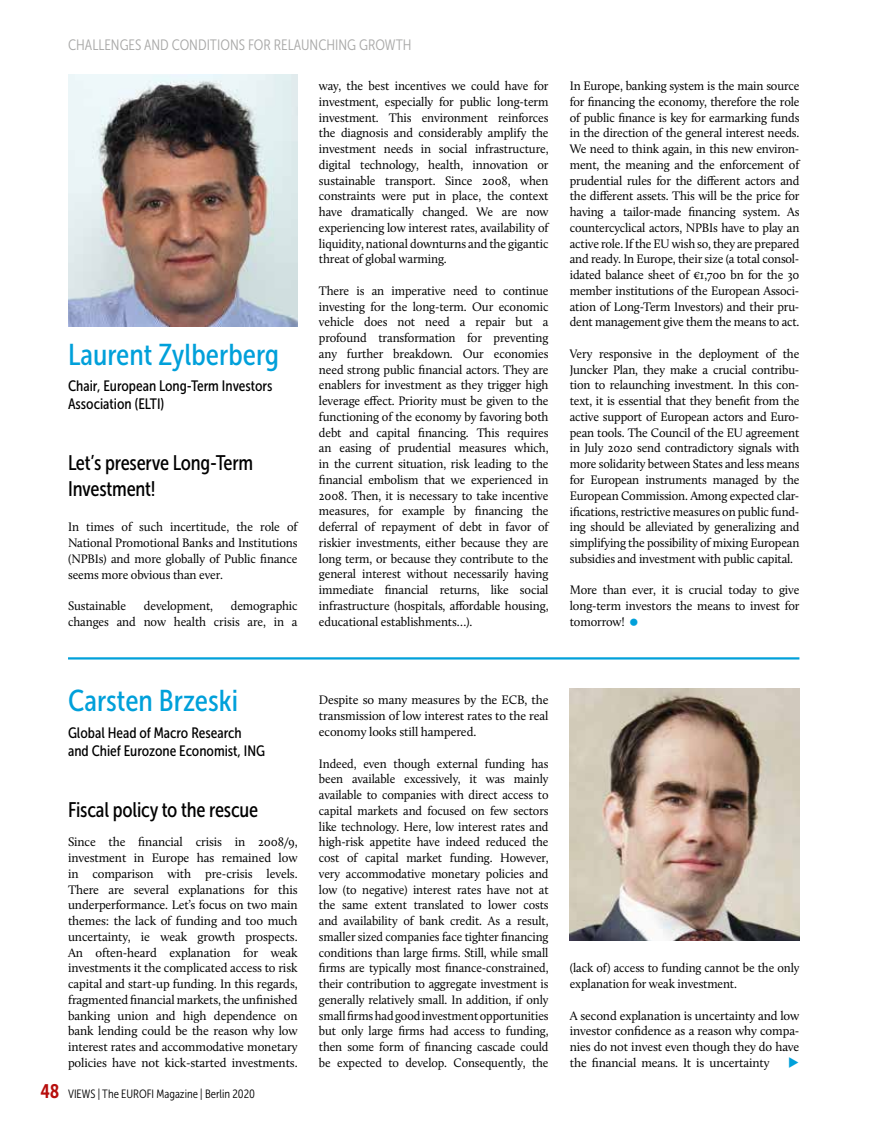
<style>
.page{position:relative;width:893px;height:1127px;background:#fff}
.page>*{position:absolute;margin:0;border:0;box-sizing:border-box;transform-origin:0 0}
.t1{font:30px "Museo Sans Cond 500";color:#00a0da}
.t2{font:21px/25.2px "Museo Sans Cond 500";letter-spacing:-.01em;color:#000}
.t3{font:15px/18px "Museo Sans Cond 500";color:#000}
.t4{font:15px "Museo Sans Cond 300";color:#a8a8a7}
.t5{font:12.75px/15.8px "Calluna";letter-spacing:-.01em;color:#000;text-align:justify}
.t6{font:12.75px/15.8px "Calluna";letter-spacing:-.01em;color:#000;text-align:justify;scale:.96 1}
.t7{font:12px "Museo Sans Cond 300";color:#000}
.s1{font-family:"Museo Sans Cond 700";font-size:19.5px;color:#b70e0c}
</style>
<div class="page">
<img style="left:68px;top:74px;width:230px;height:252px">
<hr style="left:68px;top:657px;width:731px;height:2px;background:#00a0da">
<img style="left:570px;top:689px;width:229px;height:252px">
<p class="t4" style="left:68px;top:37px;width:345px">CHALLENGES AND CONDITIONS FOR RELAUNCHING GROWTH</p>
<h1 class="t1" style="left:68px;top:338px;width:213px">Laurent Zylberberg</h1>
<p class="t3" style="left:68px;top:377px;width:206px">Chair, European Long-Term Investors<br>Association (ELTI)</p>
<h2 class="t2" style="left:68px;top:451px;width:187px">Let’s preserve Long-Term<br>Investment!</h2>
<p class="t5" style="left:68px;top:519px;width:231px">In times of such incertitude, the role of National Promotional Banks and Institutions (NPBIs) and more globally of Public finance seems more obvious than ever.</p>
<p class="t5" style="left:68px;top:598px;width:60px">Sustainable</p>
<p class="t5" style="left:144px;top:598px;width:71px">development,</p>
<p class="t5" style="left:68px;top:598px;width:231px;text-align:right">demographic<br>changes and now health crisis are, in a</p>
<p class="t5" style="left:319px;top:78px;width:231px">way, the best incentives we could have for investment, especially for public long-term investment. This environment reinforces the diagnosis and considerably amplify the investment needs in social infrastructure, digital technology, health, innovation or sustainable transport. Since 2008, when constraints were put in place, the context have dramatically changed. We are now experiencing low interest rates, availability of liquidity, national downturns and the gigantic threat of global warming.</p>
<p class="t5" style="left:319px;top:283px;width:231px">There is an imperative need to continue investing for the long-term. Our economic vehicle does not need a repair but a profound transformation for preventing any further breakdown. Our economies need strong public financial actors. They are enablers for investment as they trigger high leverage effect. Priority must be given to the functioning of the economy by favoring both debt and capital financing. This requires an easing of prudential measures which, in the current situation, risk leading to the financial embolism that we experienced in 2008. Then, it is necessary to take incentive measures, for example by financing the deferral of repayment of debt in favor of riskier investments, either because they are long term, or because they contribute to the general interest without necessarily having immediate financial returns, like social infrastructure (hospitals, affordable housing, educational establishments…).</p>
<p class="t5" style="left:570px;top:78px;width:231px">In Europe, banking system is the main source for financing the economy, therefore the role of public finance is key for earmarking funds in the direction of the general interest needs.<br>We need to think again, in this new environ&shy;ment, the meaning and the enforcement of prudential rules for the different actors and the different assets. This will be the price for having a tailor-made financing system. As countercyclical actors, NPBIs have to play an active role. If the EU wish so, they are prepared and ready. In Europe, their size (a total consol&shy;idated balance sheet of €1,700 bn for the 30 member institutions of the European Associ&shy;ation of Long-Term Investors) and their pru&shy;dent management give them the means to act.</p>
<p class="t5" style="left:570px;top:346px;width:231px">Very responsive in the deployment of the Juncker Plan, they make a crucial contribu&shy;tion to relaunching investment. In this con&shy;text, it is essential that they benefit from the active support of European actors and Euro&shy;pean tools. The Council of the EU agreement in July 2020 send contradictory signals with more solidarity between States and less means for European instruments managed by the European Commission. Among expected clar&shy;ifications, restrictive measures on public fund&shy;ing should be alleviated by generalizing and simplifying the possibility of mixing European subsidies and investment with public capital.</p>
<p class="t5" style="left:570px;top:582px;width:231px">More than ever, it is crucial today to give long-term investors the means to invest for tomorrow!</p>
<h1 class="t1" style="left:68px;top:684px;width:172px">Carsten Brzeski</h1>
<p class="t3" style="left:68px;top:724px;width:199px">Global Head of Macro Research and Chief Eurozone Economist, ING</p>
<h2 class="t2" style="left:68px;top:797px;width:192px">Fiscal policy to the rescue</h2>
<p class="t5" style="left:68px;top:834px;width:231px">Since the financial crisis in 2008/9, investment in Europe has remained low in comparison with pre-crisis levels.<br>There are several explanations for this underperformance. Let’s focus on two main themes: the lack of funding and too much uncertainty, ie weak growth prospects.<br>An often-heard explanation for weak investments it the complicated access to risk capital and start-up funding. In this regards, fragmented financial markets, the unfinished banking union and high dependence on bank lending could be the reason why low interest rates and accommodative monetary policies have not kick-started investments.</p>
<p class="t7" style="left:40px;top:1087px;width:216px"><span class="s1">48</span> VIEWS | The EUROFI Magazine | Berlin 2020</p>
<p class="t5" style="left:319px;top:692px;width:231px">Despite so many measures by the ECB, the transmission of low interest rates to the real economy looks still hampered.</p>
<p class="t6" style="left:319px;top:755px;width:241px">Indeed, even though external funding has been available excessively, it was mainly available to companies with direct access to capital markets and focused on few sectors like technology. Here, low interest rates and high-risk appetite have indeed reduced the cost of capital market funding. However, very accommodative monetary policies and low (to negative) interest rates have not at the same extent translated to lower costs and availability of bank credit. As a result, smaller sized companies face tighter financing conditions than large firms. Still, while small firms are typically most finance-constrained, their contribution to aggregate investment is generally relatively small. In addition, if only small firms had good investment opportunities but only large firms had access to funding, then some form of financing cascade could be expected to develop. Consequently, the</p>
<p class="t6" style="left:570px;top:960px;width:241px">(lack of) access to funding cannot be the only explanation for weak investment.</p>
<p class="t5" style="left:570px;top:1007px;width:231px">A second explanation is uncertainty and low investor confidence as a reason why compa&shy;nies do not invest even though they do have the financial means. It is uncertainty</p>
</div>
